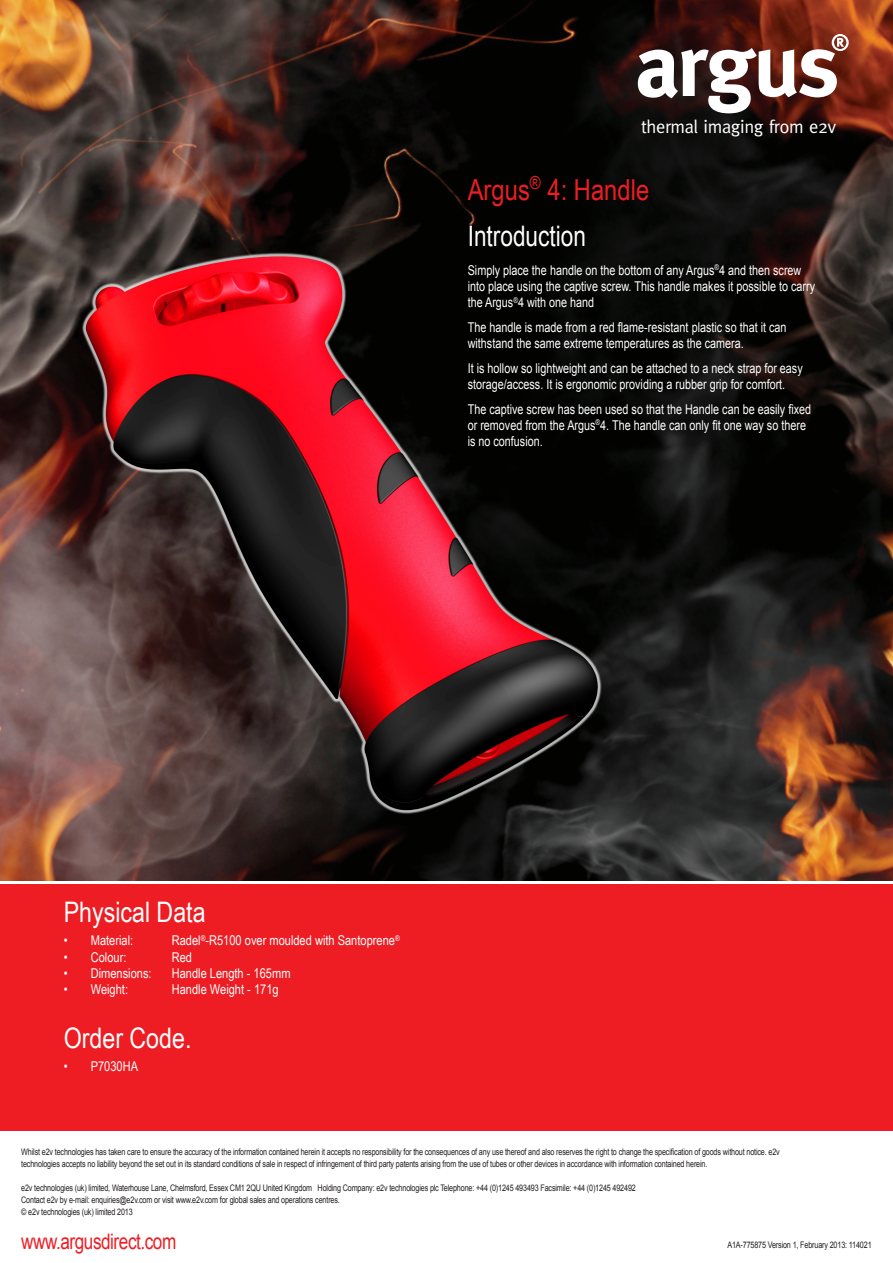
<style>
.page{position:relative;width:893px;height:1263px;background:#fff}
.page>*{position:absolute;margin:0;border:0;box-sizing:border-box;transform-origin:0 0}
.t1{font:29.1px "Arial Narrow";color:#ee1d23}
.t2{font:28.35px "Arial Narrow";color:#fff}
.t3{font:28.35px "Arial";color:#fff;scale:.8 1}
.t4{font:21.45px "Arial";letter-spacing:-.025em;color:#ee1d23;scale:.8 1}
.t5{font:18.6px "Meta";letter-spacing:-.02em;color:#fff}
.t6{font:13.5px/16.2px "Arial";color:#fff;scale:.8 1}
.t7{font:13.5px "Arial Narrow";color:#fff}
.t8{font:9px/12px "Arial";letter-spacing:-.02em;color:#231f20;scale:.8 1}
</style>
<div class="page">
<div style="left:0;top:884px;width:893px;height:247px;background:#ee1d23"></div>
<img style="left:0;top:0;width:893px;height:880px">
<svg style="left:638px;top:34px;width:211px;height:79px"></svg>
<img style="left:70px;top:196px;width:540px;height:685px">
<p class="t5" style="left:641px;top:116px;width:197px">thermal imaging from e2v</p>
<p class="t1" style="left:468px;top:168px;width:183px">Argus<sup>®</sup> 4: Handle</p>
<p class="t3" style="left:468px;top:217px;width:149px">Introduction</p>
<p class="t6" style="left:468px;top:262px;width:436px">Simply place the handle on the bottom of any Argus<sup>®</sup>4 and then screw into place using the captive screw. This handle makes it possible to carry the Argus<sup>®</sup>4 with one hand</p>
<p class="t6" style="left:468px;top:319px;width:400px">The handle is made from a red flame-resistant plastic so that it can withstand the same extreme temperatures as the camera.</p>
<p class="t6" style="left:468px;top:360px;width:420px">It is hollow so lightweight and can be attached to a neck strap for easy storage/access. It is ergonomic providing a rubber grip for comfort.</p>
<p class="t6" style="left:468px;top:401px;width:431px">The captive screw has been used so that the Handle can be easily fixed or removed from the Argus<sup>®</sup>4. The handle can only fit one way so there is no confusion.</p>
<p class="t2" style="left:64px;top:891px;width:143px">Physical Data</p>
<p class="t7" style="left:64px;top:931px;width:71px">• Material:</p>
<p class="t7" style="left:172px;top:931px;width:229px">Radel<sup>®</sup>-R5100 over moulded with Santoprene<sup>®</sup></p>
<p class="t7" style="left:64px;top:947px;width:64px">• Colour:</p>
<p class="t7" style="left:172px;top:947px;width:22px">Red</p>
<p class="t7" style="left:64px;top:963px;width:89px">• Dimensions:</p>
<p class="t7" style="left:172px;top:963px;width:120px">Handle Length - 165mm</p>
<p class="t7" style="left:64px;top:979px;width:66px">• Weight:</p>
<p class="t7" style="left:172px;top:979px;width:108px">Handle Weight - 171g</p>
<p class="t2" style="left:64px;top:1017px;width:129px">Order Code.</p>
<p class="t7" style="left:64px;top:1056px;width:76px">• P7030HA</p>
<p class="t8" style="left:21px;top:1146px;width:950px">Whilst e2v technologies has taken care to ensure the accuracy of the information contained herein it accepts no responsibility for the consequences of any use thereof and also reserves the right to change the specification of goods without notice. e2v technologies accepts no liability beyond the set out in its standard conditions of sale in respect of infringement of third party patents arising from the use of tubes or other devices in accordance with information contained herein.</p>
<p class="t8" style="left:21px;top:1182px;width:770px">e2v technologies (uk) limited, Waterhouse Lane, Chelmsford, Essex CM1 2QU United Kingdom Holding Company: e2v technologies plc Telephone: +44 (0)1245 493493 Facsimile: +44 (0)1245 492492</p>
<p class="t8" style="left:21px;top:1194px;width:400px">Contact e2v by e-mail: enquiries@e2v.com or visit www.e2v.com for global sales and operations centres.</p>
<p class="t8" style="left:21px;top:1206px;width:141px">© e2v technologies (uk) limited 2013</p>
<p class="t4" style="left:21px;top:1227px;width:195px">www.argusdirect.com</p>
<p class="t8" style="left:727px;top:1239px;width:182px">A1A-775875 Version 1, February 2013: 114021</p>
</div>
